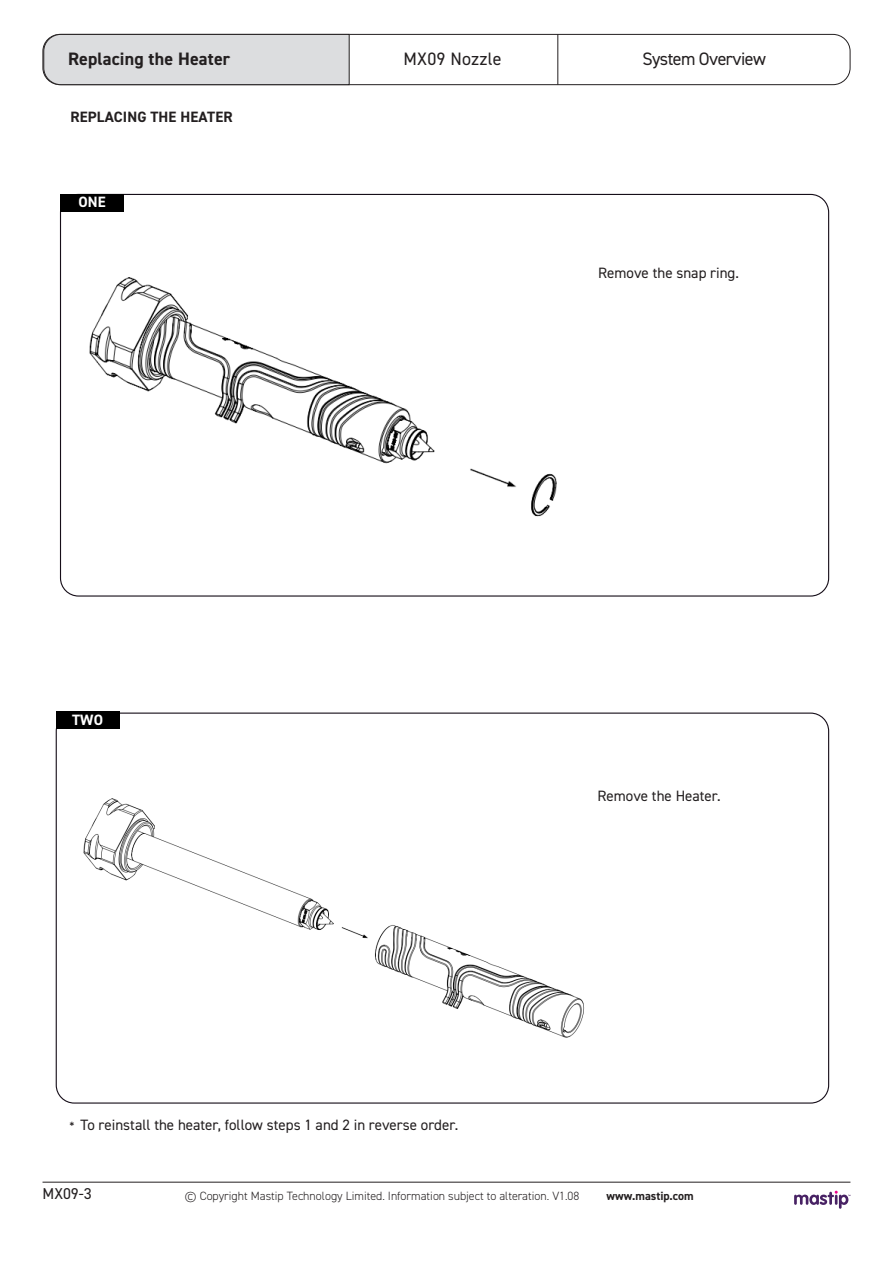
<style>
.page{position:relative;width:893px;height:1263px;background:#fff}
.page>*{position:absolute;margin:0;border:0;box-sizing:border-box;transform-origin:0 0}
.t1{font:700 18px "DIN2014";letter-spacing:.01em;color:#231f20}
.t2{font:18px "DIN2014";letter-spacing:-.03em;color:#231f20}
.t3{font:18px "DIN2014";letter-spacing:.01em;color:#231f20}
.Footnote{font:15.75px "DIN2014";color:#231f20}
.Body{font:15px "DIN2014";color:#231f20}
.Body-2{font:700 15px "DIN2014";letter-spacing:.01em;color:#231f20}
.Body-3{font:700 15px "DIN2014";letter-spacing:.01em;color:#fff}
.Copyright{font:300 12px "DIN2014";color:#231f20}
.Copyright-2{font:700 12px "DIN2014";color:#231f20}
.s1{font-size:12px}
</style>
<div class="page">
<svg style="left:794px;top:1191px;width:56px;height:18px"></svg>
<img style="left:61px;top:211px;width:496px;height:384px">
<hr style="left:43px;top:1182px;width:807px;height:1px;background:#231f20">
<img style="left:83px;top:798px;width:501px;height:240px">
<div style="left:60px;top:194px;width:64px;height:17px;background:#000"></div>
<div style="left:56px;top:712px;width:63px;height:17px;background:#000"></div>
<div style="left:43px;top:34px;width:807px;height:51px;border:1px solid #231f20;border-radius:17px"></div>
<div style="left:43px;top:34px;width:307px;height:51px;background:#dcdddf"></div>
<hr style="left:557px;top:34px;width:1px;height:51px;background:#231f20">
<p class="t1" style="left:68px;top:47px;width:164px">Replacing the Heater</p>
<p class="t2" style="left:643px;top:48px;width:125px">System Overview</p>
<p class="t3" style="left:404px;top:48px;width:100px">MX09 Nozzle</p>
<p class="Body-2" style="left:70px;top:107px;width:164px">REPLACING THE HEATER</p>
<p class="Body-3" style="left:78px;top:192px;width:29px">ONE</p>
<p class="Body" style="left:598px;top:264px;width:142px">Remove the snap ring.</p>
<p class="Body-3" style="left:72px;top:710px;width:33px">TWO</p>
<p class="Body" style="left:70px;top:1116px;width:390px"><span class="s1">*</span> To reinstall the heater, follow steps 1 and 2 in reverse order.</p>
<p class="Body" style="left:598px;top:786px;width:125px">Remove the Heater.</p>
<p class="Footnote" style="left:43px;top:1184px;width:51px">MX09-3</p>
<p class="Copyright" style="left:185px;top:1188px;width:396px">© Copyright Mastip Technology Limited. Information subject to alteration. V1.08</p>
<p class="Copyright-2" style="left:606px;top:1188px;width:89px">www.mastip.com</p>
</div>
